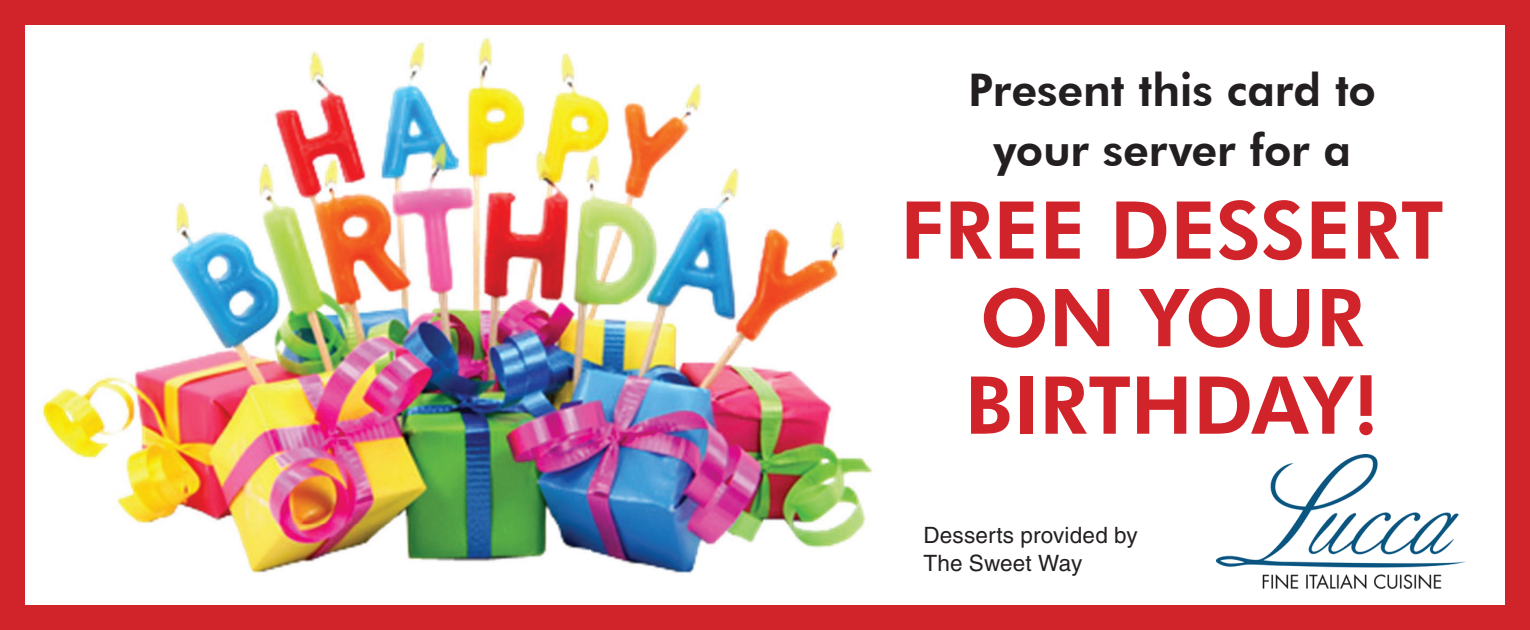
<style>
.page{position:relative;width:1530px;height:630px;background:#fff}
.page>*{position:absolute;margin:0;border:0;box-sizing:border-box;transform-origin:0 0}
.t1{font:800 80px/87.5px "Futura BT";letter-spacing:.005em;color:#d1232a;text-align:center}
.t2{font:800 45px/60px "Futura BT";letter-spacing:-.005em;color:#231f20;text-align:center}
.t3{font:22.5px/27.5px "Helvetica";letter-spacing:.01em;color:#231f20}
</style>
<div class="page">
<img style="left:42px;top:37px;width:831px;height:536px">
<img style="left:1217px;top:454px;width:249px;height:134px">
<div style="left:0;top:0;width:1530px;height:630px;border:25px solid #d1232a"></div>
<p class="t2" style="left:968px;top:60px;width:409px">Present this card to your server for a</p>
<h1 class="t1" style="left:900px;top:186px;width:545px">FREE DESSERT<br>ON YOUR<br>BIRTHDAY!</h1>
<p class="t3" style="left:923px;top:521px;width:216px">Desserts provided by<br>The Sweet Way</p>
</div>
